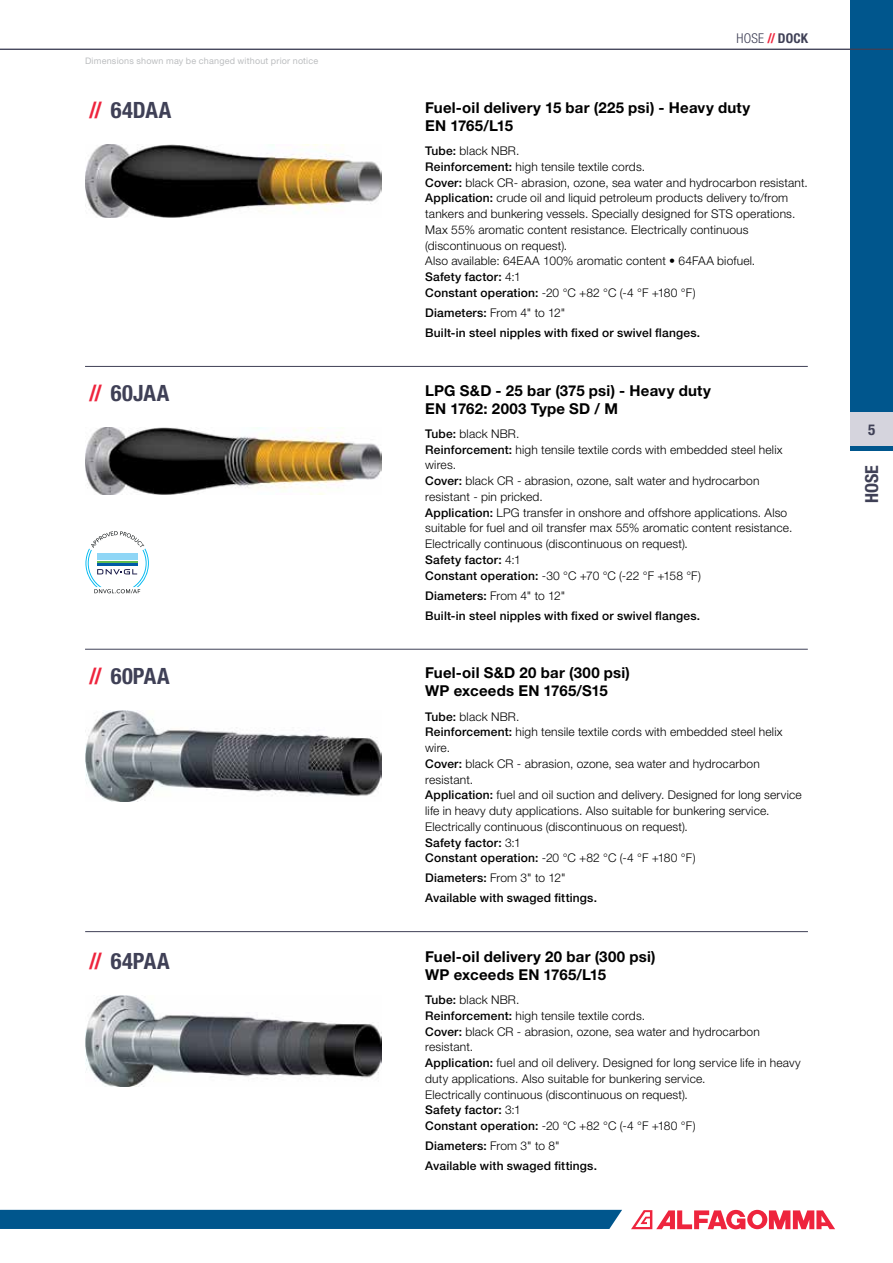
<style>
.page{position:relative;width:893px;height:1263px;background:#fff}
.page>*{position:absolute;margin:0;border:0;box-sizing:border-box;transform-origin:0 0}
.t1{font:700 condensed 22.5px "Helvetica Neue LT Std";letter-spacing:.015em;color:#3f4056}
.t2{font:700 condensed 18px "Helvetica Neue LT Std";color:#3f4056}
.t3{font:700 15px/18px "Helvetica Neue LT Std";letter-spacing:.015em;color:#000}
.t4{font:700 condensed 15px "Helvetica Neue LT Std";color:#3f4056}
.t5{font:300 condensed 13.5px "Helvetica Neue LT Std";color:#3f4056}
.t6{font:300 12px/15.8px "Helvetica Neue LT Std";letter-spacing:.015em;color:#000}
.t7{font:500 12px/20px "Helvetica Neue LT Std";letter-spacing:.015em;color:#000}
.t8{font:9px "Helvetica Neue LT Std";letter-spacing:.02em;color:#bcbec0}
.s1{font-weight:700;color:#ee243d}
.s2{font-weight:700}
.s3{color:#ee243d}
.s4{font-weight:500}
.s5{font-weight:300}
</style>
<div class="page">
<div style="left:850px;top:0;width:43px;height:412px;background:#00568d"></div>
<div style="left:850px;top:412px;width:43px;height:34px;background:#d5d4dd"></div>
<div style="left:850px;top:446px;width:43px;height:5px;background:#00568d"></div>
<div style="left:0;top:1210px;width:622px;height:19px;background:#00568d"></div>
<svg style="left:631px;top:1210px;width:204px;height:19px"></svg>
<hr style="left:0;top:49px;width:893px;height:1px;background:#3f4056">
<hr style="left:85px;top:366px;width:723px;height:1px;background:#3f4056">
<hr style="left:85px;top:649px;width:723px;height:1px;background:#3f4056">
<img style="left:85px;top:427px;width:297px;height:67px">
<img style="left:85px;top:145px;width:297px;height:72px">
<svg style="left:85px;top:531px;width:64px;height:62px"></svg>
<img style="left:85px;top:710px;width:297px;height:92px">
<hr style="left:85px;top:931px;width:723px;height:1px;background:#3f4056">
<img style="left:85px;top:996px;width:297px;height:90px">
<p class="t8" style="left:85px;top:55px;width:235px">Dimensions shown may be changed without prior notice</p>
<p class="t5" style="left:736px;top:30px;width:73px">HOSE <span class="s1">//</span> <span class="s2">DOCK</span></p>
<h1 class="t1" style="left:89px;top:96px;width:83px"><span class="s3">//</span> 64DAA</h1>
<p class="t3" style="left:425px;top:98px;width:327px">Fuel-oil delivery 15 bar (225 psi) - Heavy duty<br>EN 1765/L15</p>
<p class="t6" style="left:425px;top:143px;width:384px"><span class="s4">Tube:</span> black NBR.<br><span class="s4">Reinforcement:</span> high tensile textile cords.<br><span class="s4">Cover:</span> black CR- abrasion, ozone, sea water and hydrocarbon resistant.<br><span class="s4">Application:</span> crude oil and liquid petroleum products delivery to/from tankers and bunkering vessels. Specially designed for STS operations.<br>Max 55% aromatic content resistance. Electrically continuous (discontinuous on request).<br>Also available: 64EAA 100% aromatic content • 64FAA biofuel.<br><span class="s4">Safety factor:</span> 4:1<br><span class="s4">Constant operation:</span> -20 °C +82 °C (-4 °F +180 °F)</p>
<p class="t7" style="left:425px;top:302px;width:276px">Diameters: <span class="s5">From 4" to 12"<br></span>Built-in steel nipples with fixed or swivel flanges.</p>
<h1 class="t1" style="left:89px;top:379px;width:81px"><span class="s3">//</span> 60JAA</h1>
<p class="t3" style="left:425px;top:381px;width:287px">LPG S&amp;D - 25 bar (375 psi) - Heavy duty<br>EN 1762: 2003 Type SD / M</p>
<p class="t6" style="left:425px;top:425px;width:369px"><span class="s4">Tube:</span> black NBR.<br><span class="s4">Reinforcement:</span> high tensile textile cords with embedded steel helix wires.<br><span class="s4">Cover:</span> black CR - abrasion, ozone, salt water and hydrocarbon resistant - pin pricked.<br><span class="s4">Application:</span> LPG transfer in onshore and offshore applications. Also suitable for fuel and oil transfer max 55% aromatic content resistance.<br>Electrically continuous (discontinuous on request).<br><span class="s4">Safety factor:</span> 4:1<br><span class="s4">Constant operation:</span> -30 °C +70 °C (-22 °F +158 °F)</p>
<p class="t7" style="left:425px;top:585px;width:276px">Diameters: <span class="s5">From 4" to 12"<br></span>Built-in steel nipples with fixed or swivel flanges.</p>
<h1 class="t1" style="left:89px;top:662px;width:82px"><span class="s3">//</span> 60PAA</h1>
<p class="t3" style="left:425px;top:664px;width:206px">Fuel-oil S&amp;D 20 bar (300 psi)<br>WP exceeds EN 1765/S15</p>
<p class="t6" style="left:425px;top:708px;width:378px"><span class="s4">Tube:</span> black NBR.<br><span class="s4">Reinforcement:</span> high tensile textile cords with embedded steel helix wire.<br><span class="s4">Cover:</span> black CR - abrasion, ozone, sea water and hydrocarbon resistant.<br><span class="s4">Application:</span> fuel and oil suction and delivery. Designed for long service life in heavy duty applications. Also suitable for bunkering service.<br>Electrically continuous (discontinuous on request).<br><span class="s4">Safety factor:</span> 3:1<br><span class="s4">Constant operation:</span> -20 °C +82 °C (-4 °F +180 °F)</p>
<p class="t7" style="left:425px;top:868px;width:173px">Diameters: <span class="s5">From 3" to 12"<br></span>Available with swaged fittings.</p>
<h1 class="t1" style="left:89px;top:948px;width:82px"><span class="s3">//</span> 64PAA</h1>
<p class="t3" style="left:425px;top:947px;width:232px">Fuel-oil delivery 20 bar (300 psi)<br>WP exceeds EN 1765/L15</p>
<p class="t6" style="left:425px;top:992px;width:377px"><span class="s4">Tube:</span> black NBR.<br><span class="s4">Reinforcement:</span> high tensile textile cords.<br><span class="s4">Cover:</span> black CR - abrasion, ozone, sea water and hydrocarbon resistant.<br><span class="s4">Application:</span> fuel and oil delivery. Designed for long service life in heavy duty applications. Also suitable for bunkering service.<br>Electrically continuous (discontinuous on request).<br><span class="s4">Safety factor:</span> 3:1<br><span class="s4">Constant operation:</span> -20 °C +82 °C (-4 °F +180 °F)</p>
<p class="t7" style="left:425px;top:1136px;width:173px">Diameters: <span class="s5">From 3" to 8"<br></span>Available with swaged fittings.</p>
<p class="t4" style="left:868px;top:420px;width:9px">5</p>
<h2 class="t2" style="left:861px;top:503px;width:40px;rotate:-90deg">HOSE</h2>
</div>
